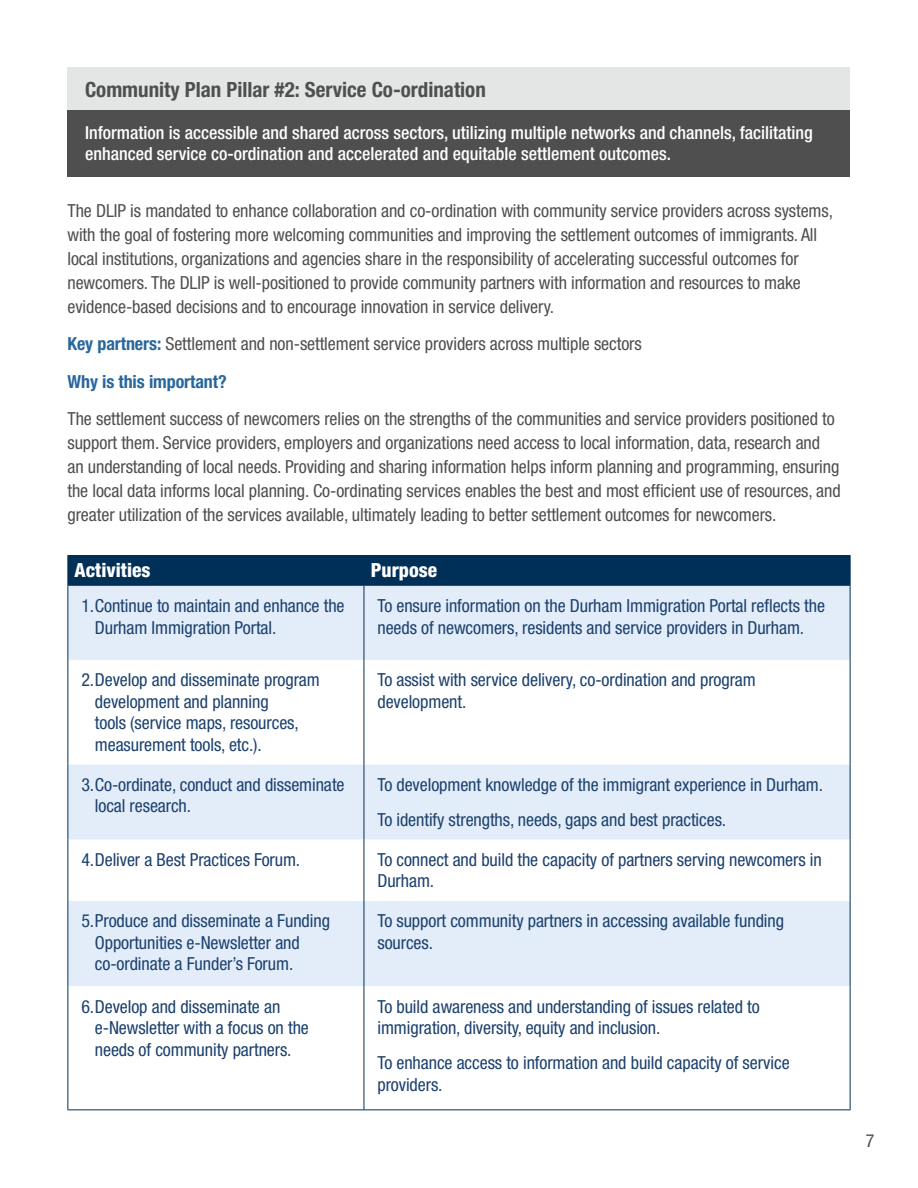
<style>
.page{position:relative;width:918px;height:1188px;background:#fff}
.page>*{position:absolute;margin:0;border:0;box-sizing:border-box;transform-origin:0 0}
.Section_Subtitle{font:700 condensed 21px "Helvetica Neue LT Std";color:#4f4f50}
.Table_Content_title{font:800 condensed 19.5px "Helvetica Neue LT Std";color:#fff}
.Body_Copy{font:condensed 18px/24px "Helvetica Neue LT Std";letter-spacing:-.005em;color:#4f4f50}
.Table_Content_Copy{font:condensed 18px/21.6px "Helvetica Neue LT Std";letter-spacing:-.005em;color:#1c416e}
.Table_Content_Number{font:condensed 18px/21.6px "Helvetica Neue LT Std";letter-spacing:-.005em;color:#1c416e}
.Pillar_Copy{font:500 condensed 18px/21.6px "Helvetica Neue LT Std";color:#fff}
.Body_Copy-2{font:700 condensed 18px "Helvetica Neue LT Std";letter-spacing:-.005em;color:#29679c}
.s1{font-weight:700;color:#29679c}
</style>
<div class="page">
<div style="left:68px;top:68px;width:782px;height:43px;background:#e4e6e6"></div>
<div style="left:68px;top:111px;width:782px;height:66px;background:#4f4f50"></div>
<svg style="left:69px;top:586px;width:781px;height:400px;fill:#e3edf9"></svg>
<div style="left:68px;top:555px;width:783px;height:30px;background:#003057"></div>
<hr style="left:68px;top:585px;width:296px;height:1px;background:#003057">
<hr style="left:68px;top:586px;width:1px;height:74px;background:#003057">
<hr style="left:364px;top:585px;width:486px;height:1px;background:#003057">
<hr style="left:364px;top:586px;width:1px;height:74px;background:#003057">
<hr style="left:850px;top:586px;width:1px;height:74px;background:#003057">
<hr style="left:68px;top:660px;width:1px;height:105px;background:#003057">
<hr style="left:364px;top:660px;width:1px;height:105px;background:#003057">
<hr style="left:850px;top:660px;width:1px;height:105px;background:#003057">
<hr style="left:68px;top:765px;width:1px;height:74px;background:#003057">
<hr style="left:364px;top:765px;width:1px;height:74px;background:#003057">
<hr style="left:850px;top:765px;width:1px;height:74px;background:#003057">
<hr style="left:68px;top:839px;width:1px;height:62px;background:#003057">
<hr style="left:364px;top:839px;width:1px;height:62px;background:#003057">
<hr style="left:850px;top:839px;width:1px;height:62px;background:#003057">
<hr style="left:68px;top:901px;width:1px;height:85px;background:#003057">
<hr style="left:364px;top:901px;width:1px;height:85px;background:#003057">
<hr style="left:850px;top:901px;width:1px;height:85px;background:#003057">
<hr style="left:68px;top:986px;width:1px;height:123px;background:#003057">
<hr style="left:364px;top:986px;width:1px;height:123px;background:#003057">
<hr style="left:850px;top:986px;width:1px;height:123px;background:#003057">
<hr style="left:68px;top:1109px;width:296px;height:1px;background:#003057">
<hr style="left:364px;top:1109px;width:486px;height:1px;background:#003057">
<p class="Section_Subtitle" style="left:85px;top:77px;width:402px">Community Plan Pillar #2: Service Co-ordination</p>
<p class="Pillar_Copy" style="left:85px;top:121px;width:729px">Information is accessible and shared across sectors, utilizing multiple networks and channels, facilitating enhanced service co-ordination and accelerated and equitable settlement outcomes.</p>
<p class="Body_Copy" style="left:68px;top:198px;width:767px">The DLIP is mandated to enhance collaboration and co-ordination with community service providers across systems, with the goal of fostering more welcoming communities and improving the settlement outcomes of immigrants. All local institutions, organizations and agencies share in the responsibility of accelerating successful outcomes for newcomers. The DLIP is well-positioned to provide community partners with information and resources to make evidence-based decisions and to encourage innovation in service delivery.</p>
<p class="Body_Copy" style="left:68px;top:332px;width:576px"><span class="s1">Key partners:</span> Settlement and non-settlement service providers across multiple sectors</p>
<p class="Body_Copy-2" style="left:68px;top:371px;width:161px">Why is this important?</p>
<p class="Body_Copy" style="left:68px;top:407px;width:775px">The settlement success of newcomers relies on the strengths of the communities and service providers positioned to support them. Service providers, employers and organizations need access to local information, data, research and an understanding of local needs. Providing and sharing information helps inform planning and programming, ensuring the local data informs local planning. Co-ordinating services enables the best and most efficient use of resources, and greater utilization of the services available, ultimately leading to better settlement outcomes for newcomers.</p>
<h2 class="Table_Content_title" style="left:75px;top:558px;width:77px">Activities</h2>
<h2 class="Table_Content_title" style="left:371px;top:558px;width:68px">Purpose</h2>
<p class="Table_Content_Number" style="left:95px;top:595px;width:251px;text-indent:-14px">1.Continue to maintain and enhance the<br>Durham Immigration Portal.</p>
<p class="Table_Content_Copy" style="left:377px;top:595px;width:449px">To ensure information on the Durham Immigration Portal reflects the needs of newcomers, residents and service providers in Durham.</p>
<p class="Table_Content_Number" style="left:95px;top:669px;width:226px;text-indent:-14px">2.Develop and disseminate program development and planning<br>tools (service maps, resources, measurement tools, etc.).</p>
<p class="Table_Content_Copy" style="left:377px;top:669px;width:380px">To assist with service delivery, co-ordination and program development.</p>
<p class="Table_Content_Number" style="left:95px;top:774px;width:251px;text-indent:-14px">3.Co-ordinate, conduct and disseminate local research.</p>
<p class="Table_Content_Copy" style="left:377px;top:774px;width:447px">To development knowledge of the immigrant experience in Durham.</p>
<p class="Table_Content_Copy" style="left:377px;top:809px;width:350px">To identify strengths, needs, gaps and best practices.</p>
<p class="Table_Content_Number" style="left:81px;top:849px;width:220px">4.Deliver a Best Practices Forum.</p>
<p class="Table_Content_Copy" style="left:377px;top:849px;width:446px">To connect and build the capacity of partners serving newcomers in<br>Durham.</p>
<p class="Table_Content_Number" style="left:95px;top:910px;width:237px;text-indent:-14px">5.Produce and disseminate a Funding<br>Opportunities e-Newsletter and co-ordinate a Funder’s Forum.</p>
<p class="Table_Content_Copy" style="left:377px;top:910px;width:408px">To support community partners in accessing available funding sources.</p>
<p class="Table_Content_Number" style="left:95px;top:995px;width:216px;text-indent:-14px">6.Develop and disseminate an e-Newsletter with a focus on the needs of community partners.</p>
<p class="Table_Content_Copy" style="left:377px;top:995px;width:384px">To build awareness and understanding of issues related to immigration, diversity, equity and inclusion.</p>
<p class="Table_Content_Copy" style="left:377px;top:1052px;width:414px">To enhance access to information and build capacity of service providers.</p>
<p class="Body_Copy" style="left:866px;top:1129px;width:10px">7</p>
</div>
